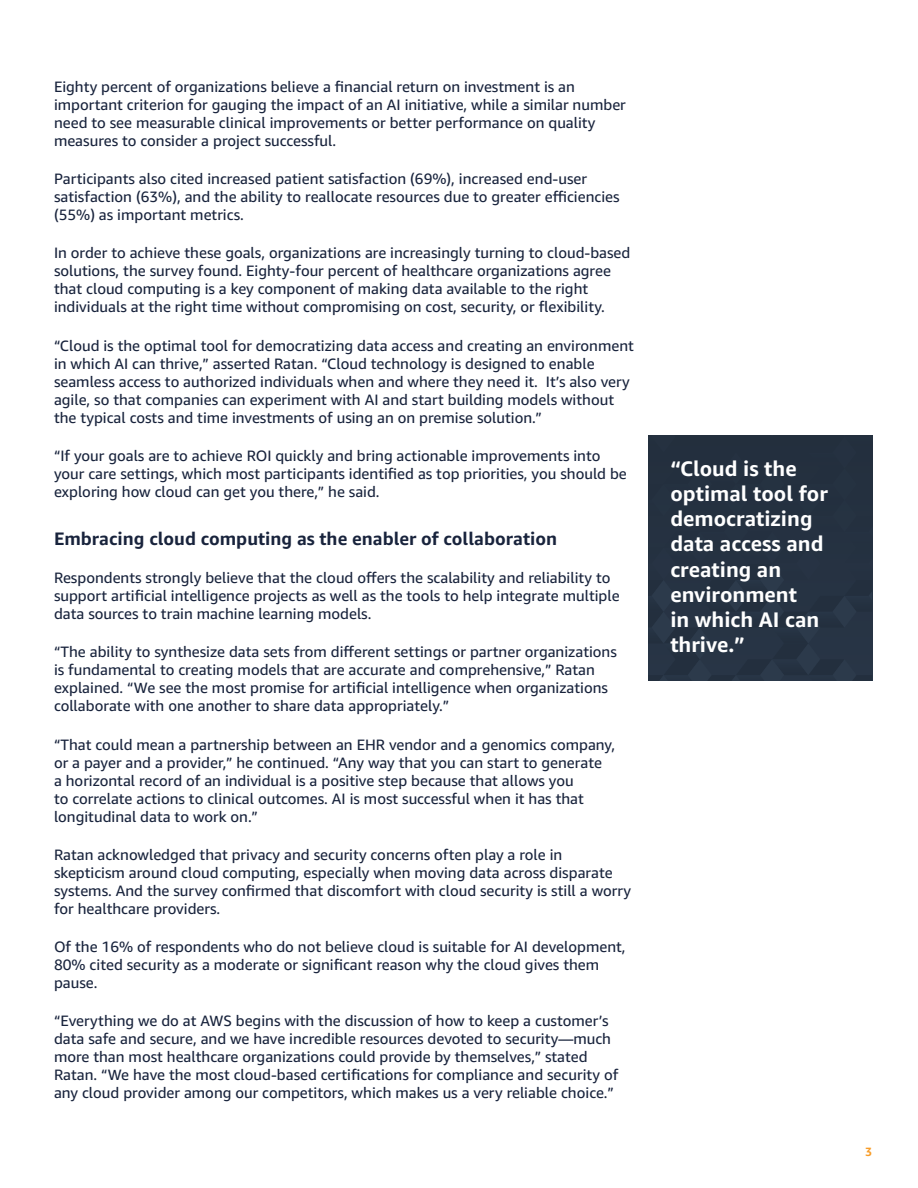
<style>
.page{position:relative;width:918px;height:1188px;background:#fff}
.page>*{position:absolute;margin:0;border:0;box-sizing:border-box;transform-origin:0 0}
.t1{font:700 21px/25.2px "Amazon Ember";color:#fff}
.t2{font:700 18px "Amazon Ember";color:#18233c}
.t3{font:15px/18px "Amazon Ember";color:#18233c}
.t4{font:700 12px "Amazon Ember";color:#f89c27}
</style>
<div class="page">
<svg style="left:648px;top:436px;width:224px;height:245px;background:#253141"></svg>
<p class="t3" style="left:54px;top:78px;width:573px">Eighty percent of organizations believe a financial return on investment is an important criterion for gauging the impact of an AI initiative, while a similar number need to see measurable clinical improvements or better performance on quality measures to consider a project successful.</p>
<p class="t3" style="left:54px;top:170px;width:567px">Participants also cited increased patient satisfaction (69%), increased end-user satisfaction (63%), and the ability to reallocate resources due to greater efficiencies (55%) as important metrics.</p>
<p class="t3" style="left:54px;top:244px;width:578px">In order to achieve these goals, organizations are increasingly turning to cloud-based solutions, the survey found. Eighty-four percent of healthcare organizations agree that cloud computing is a key component of making data available to the right individuals at the right time without compromising on cost, security, or flexibility.</p>
<p class="t3" style="left:54px;top:336px;width:581px">“Cloud is the optimal tool for democratizing data access and creating an environment in which AI can thrive,” asserted Ratan. “Cloud technology is designed to enable seamless access to authorized individuals when and where they need it. It’s also very agile, so that companies can experiment with AI and start building models without the typical costs and time investments of using an on premise solution.”</p>
<p class="t3" style="left:54px;top:447px;width:574px">“If your goals are to achieve ROI quickly and bring actionable improvements into your care settings, which most participants identified as top priorities, you should be exploring how cloud can get you there,” he said.</p>
<p class="t2" style="left:54px;top:527px;width:505px">Embracing cloud computing as the enabler of collaboration</p>
<p class="t3" style="left:54px;top:569px;width:567px">Respondents strongly believe that the cloud offers the scalability and reliability to support artificial intelligence projects as well as the tools to help integrate multiple data sources to train machine learning models.</p>
<p class="t3" style="left:54px;top:643px;width:564px">“The ability to synthesize data sets from different settings or partner organizations is fundamental to creating models that are accurate and comprehensive,” Ratan explained. “We see the most promise for artificial intelligence when organizations collaborate with one another to share data appropriately.”</p>
<p class="t3" style="left:54px;top:735px;width:563px">“That could mean a partnership between an EHR vendor and a genomics company, or a payer and a provider,” he continued. “Any way that you can start to generate<br>a horizontal record of an individual is a positive step because that allows you<br>to correlate actions to clinical outcomes. AI is most successful when it has that longitudinal data to work on.”</p>
<p class="t3" style="left:54px;top:846px;width:579px">Ratan acknowledged that privacy and security concerns often play a role in skepticism around cloud computing, especially when moving data across disparate systems. And the survey confirmed that discomfort with cloud security is still a worry for healthcare providers.</p>
<p class="t3" style="left:54px;top:938px;width:573px">Of the 16% of respondents who do not believe cloud is suitable for AI development,<br>80% cited security as a moderate or significant reason why the cloud gives them pause.</p>
<p class="t3" style="left:54px;top:1012px;width:566px">“Everything we do at AWS begins with the discussion of how to keep a customer’s data safe and secure, and we have incredible resources devoted to security—much more than most healthcare organizations could provide by themselves,” stated Ratan. “We have the most cloud-based certifications for compliance and security of any cloud provider among our competitors, which makes us a very reliable choice.”</p>
<p class="t1" style="left:670px;top:456px;width:159px">“Cloud is the optimal tool for democratizing data access and creating an environment<br>in which AI can thrive.”</p>
<p class="t4" style="left:865px;top:1144px;width:9px">3</p>
</div>
